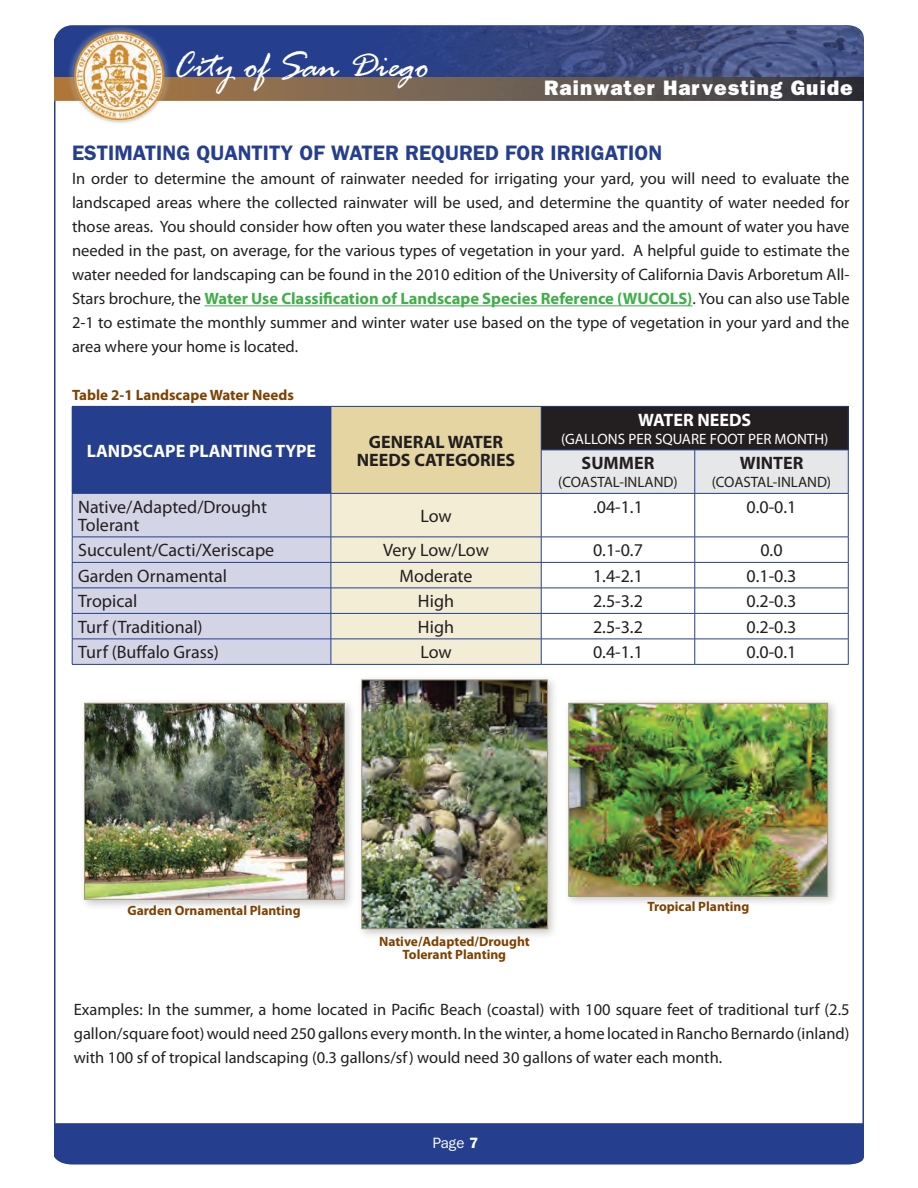
<style>
.page{position:relative;width:918px;height:1188px;background:#fff}
.page>*{position:absolute;margin:0;border:0;box-sizing:border-box;transform-origin:0 0}
.t1{font:italic 39.45px "Rage";color:#fff}
.t2{font:600 21px "ITC Franklin Gothic Std";color:#253f8e}
.t3{font:21px "ITC Franklin Gothic Std Hvy";letter-spacing:.05em;color:#fff}
.t4{font:18px/18px "Myriad Pro";color:#231f20}
.t5{font:700 18px/18px "Myriad Pro";color:#231f20;text-align:center}
.t6{font:700 18px "Myriad Pro";color:#fff}
.t7{font:16.5px/24px "Myriad Pro";color:#231f20;text-align:justify}
.t8{font:15px "Myriad Pro";color:#231f20}
.t9{font:15px "Myriad Pro";color:#fff}
.t10{font:700 15px "Myriad Pro";color:#7e4200}
.t11{font:15px "ITC Franklin Gothic Std";color:#fff}
.t12{font:700 13.5px/13.5px "Myriad Pro";color:#7e4200;text-align:center}
.s1{font-weight:700;color:#40ae49}
.s2{font-weight:600}
</style>
<div class="page">
<svg style="left:54px;top:25px;width:799px;height:75px;background:#2b4490"></svg>
<img style="left:304px;top:26px;width:560px;height:74px">
<svg style="left:55px;top:77px;width:808px;height:23px;background:#6b5a4c"></svg>
<div style="left:54px;top:1123px;width:810px;height:42px;background:#253f8e"></div>
<img style="left:67px;top:25px;width:106px;height:98px">
<hr style="left:204px;top:305px;width:488px;height:1px;background:#40ae49">
<div style="left:72px;top:406px;width:259px;height:87px;background:#253f8e"></div>
<div style="left:331px;top:406px;width:210px;height:87px;background:#e4d5a3"></div>
<div style="left:541px;top:406px;width:307px;height:44px;background:#231f20"></div>
<div style="left:73px;top:494px;width:258px;height:170px;background:#d4d4e7"></div>
<hr style="left:331px;top:406px;width:210px;height:1px;background:#253f8e">
<hr style="left:331px;top:407px;width:1px;height:43px;background:#253f8e">
<hr style="left:541px;top:406px;width:154px;height:1px;background:#253f8e">
<hr style="left:541px;top:407px;width:1px;height:43px;background:#253f8e">
<hr style="left:695px;top:406px;width:153px;height:1px;background:#253f8e">
<hr style="left:848px;top:407px;width:1px;height:43px;background:#253f8e">
<hr style="left:72px;top:493px;width:259px;height:1px;background:#253f8e">
<hr style="left:72px;top:494px;width:1px;height:43px;background:#253f8e">
<hr style="left:72px;top:537px;width:259px;height:1px;background:#253f8e">
<hr style="left:72px;top:562px;width:259px;height:1px;background:#253f8e">
<hr style="left:72px;top:588px;width:259px;height:1px;background:#253f8e">
<hr style="left:72px;top:613px;width:259px;height:1px;background:#253f8e">
<hr style="left:72px;top:639px;width:259px;height:1px;background:#253f8e">
<svg style="left:72px;top:537px;width:1px;height:127px"></svg>
<svg style="left:331px;top:450px;width:518px;height:214px"></svg>
<hr style="left:72px;top:664px;width:259px;height:1px;background:#253f8e">
<hr style="left:331px;top:664px;width:210px;height:1px;background:#253f8e">
<hr style="left:541px;top:664px;width:154px;height:1px;background:#253f8e">
<hr style="left:695px;top:664px;width:153px;height:1px;background:#253f8e">
<div style="left:356px;top:674px;width:203px;height:266px;background:#231f20;opacity:.25"></div>
<img style="left:363px;top:681px;width:183px;height:246px">
<div style="left:361px;top:679px;width:187px;height:250px;border:1px solid #a59680"></div>
<div style="left:79px;top:698px;width:277px;height:213px;background:#231f20;opacity:.25"></div>
<img style="left:86px;top:705px;width:257px;height:193px">
<div style="left:84px;top:703px;width:261px;height:197px;border:1px solid #a59680"></div>
<div style="left:563px;top:698px;width:276px;height:210px;background:#231f20;opacity:.25"></div>
<img style="left:570px;top:705px;width:256px;height:190px">
<div style="left:568px;top:703px;width:260px;height:194px;border:1px solid #a59680"></div>
<h1 class="t1" style="left:172px;top:44px;width:259px">City of San Diego</h1>
<p class="t3" style="left:544px;top:76px;width:310px">Rainwater Harvesting Guide</p>
<p class="t2" style="left:72px;top:141px;width:73px">ESTI MATIN</p>
<p class="t2" style="left:176px;top:141px;width:61px">G QUANTITY</p>
<p class="t2" style="left:300px;top:141px;width:55px">OF WATER</p>
<p class="t2" style="left:405px;top:141px;width:68px">REQURED</p>
<p class="t2" style="left:505px;top:141px;width:14px">FOR</p>
<p class="t2" style="left:551px;top:141px;width:67px">IRRIGATION</p>
<p class="t7" style="left:72px;top:166px;width:779px">In order to determine the amount of rainwater needed for irrigating your yard, you will need to evaluate the landscaped areas where the collected rainwater will be used, and determine the quantity of water needed for those areas. You should consider how often you water these landscaped areas and the amount of water you have needed in the past, on average, for the various types of vegetation in your yard. A helpful guide to estimate the water needed for landscaping can be found in the 2010 edition of the University of California Davis Arboretum All-Stars brochure, the <span class="s1">Water Use Classification of Landscape Species Reference (WUCOLS)</span>. You can also use Table 2-1 to estimate the monthly summer and winter water use based on the type of vegetation in your yard and the area where your home is located.</p>
<p class="t10" style="left:72px;top:385px;width:223px">Table 2-1 Landscape Water Needs</p>
<p class="t6" style="left:87px;top:439px;width:231px">LANDSCAPE PLANTING TYPE</p>
<p class="t5" style="left:357px;top:432px;width:160px">GENERAL WATER<br>NEEDS CATEGORIES</p>
<p class="t4" style="left:78px;top:498px;width:190px">Native/Adapted/Drought<br>Tolerant</p>
<p class="t4" style="left:420px;top:507px;width:33px">Low</p>
<p class="t6" style="left:638px;top:408px;width:115px">WATER NEEDS</p>
<p class="t9" style="left:561px;top:430px;width:269px">(GALLONS PER SQUARE FOOT PER MONTH)</p>
<p class="t5" style="left:582px;top:454px;width:74px">SUMMER</p>
<p class="t8" style="left:558px;top:473px;width:121px">(COASTAL-INLAND)</p>
<p class="t5" style="left:740px;top:454px;width:65px">WINTER</p>
<p class="t8" style="left:712px;top:473px;width:121px">(COASTAL-INLAND)</p>
<p class="t4" style="left:593px;top:498px;width:51px">.04-1.1</p>
<p class="t4" style="left:747px;top:498px;width:51px">0.0-0.1</p>
<p class="t4" style="left:78px;top:541px;width:198px">Succulent/Cacti/Xeriscape</p>
<p class="t4" style="left:383px;top:541px;width:107px">Very Low/Low</p>
<p class="t4" style="left:593px;top:541px;width:51px">0.1-0.7</p>
<p class="t4" style="left:760px;top:541px;width:24px">0.0</p>
<p class="t4" style="left:78px;top:567px;width:150px">Garden Ornamental</p>
<p class="t4" style="left:400px;top:567px;width:74px">Moderate</p>
<p class="t4" style="left:593px;top:567px;width:51px">1.4-2.1</p>
<p class="t4" style="left:747px;top:567px;width:51px">0.1-0.3</p>
<p class="t4" style="left:78px;top:592px;width:61px">Tropical</p>
<p class="t4" style="left:418px;top:592px;width:38px">High</p>
<p class="t4" style="left:593px;top:592px;width:51px">2.5-3.2</p>
<p class="t4" style="left:747px;top:592px;width:51px">0.2-0.3</p>
<p class="t4" style="left:78px;top:618px;width:126px">Turf (Traditional)</p>
<p class="t4" style="left:418px;top:618px;width:38px">High</p>
<p class="t4" style="left:593px;top:618px;width:51px">2.5-3.2</p>
<p class="t4" style="left:747px;top:618px;width:51px">0.2-0.3</p>
<p class="t4" style="left:78px;top:643px;width:142px">Turf (Buffalo Grass)</p>
<p class="t4" style="left:420px;top:643px;width:33px">Low</p>
<p class="t4" style="left:593px;top:643px;width:51px">0.4-1.1</p>
<p class="t4" style="left:747px;top:643px;width:51px">0.0-0.1</p>
<p class="t12" style="left:128px;top:903px;width:175px">Garden Ornamental Planting</p>
<p class="t12" style="left:647px;top:900px;width:103px">Tropical Planting</p>
<p class="t12" style="left:379px;top:934px;width:152px">Native/Adapted/Drought<br>Tolerant Planting</p>
<p class="t7" style="left:74px;top:997px;width:777px">Examples: In the summer, a home located in Pacific Beach (coastal) with 100 square feet of traditional turf (2.5 gallon/square foot) would need 250 gallons every month. In the winter, a home located in Rancho Bernardo (inland) with 100 sf of tropical landscaping (0.3 gallons/sf) would need 30 gallons of water each month.</p>
<p class="t11" style="left:433px;top:1134px;width:47px">Page <span class="s2">7</span></p>
</div>
